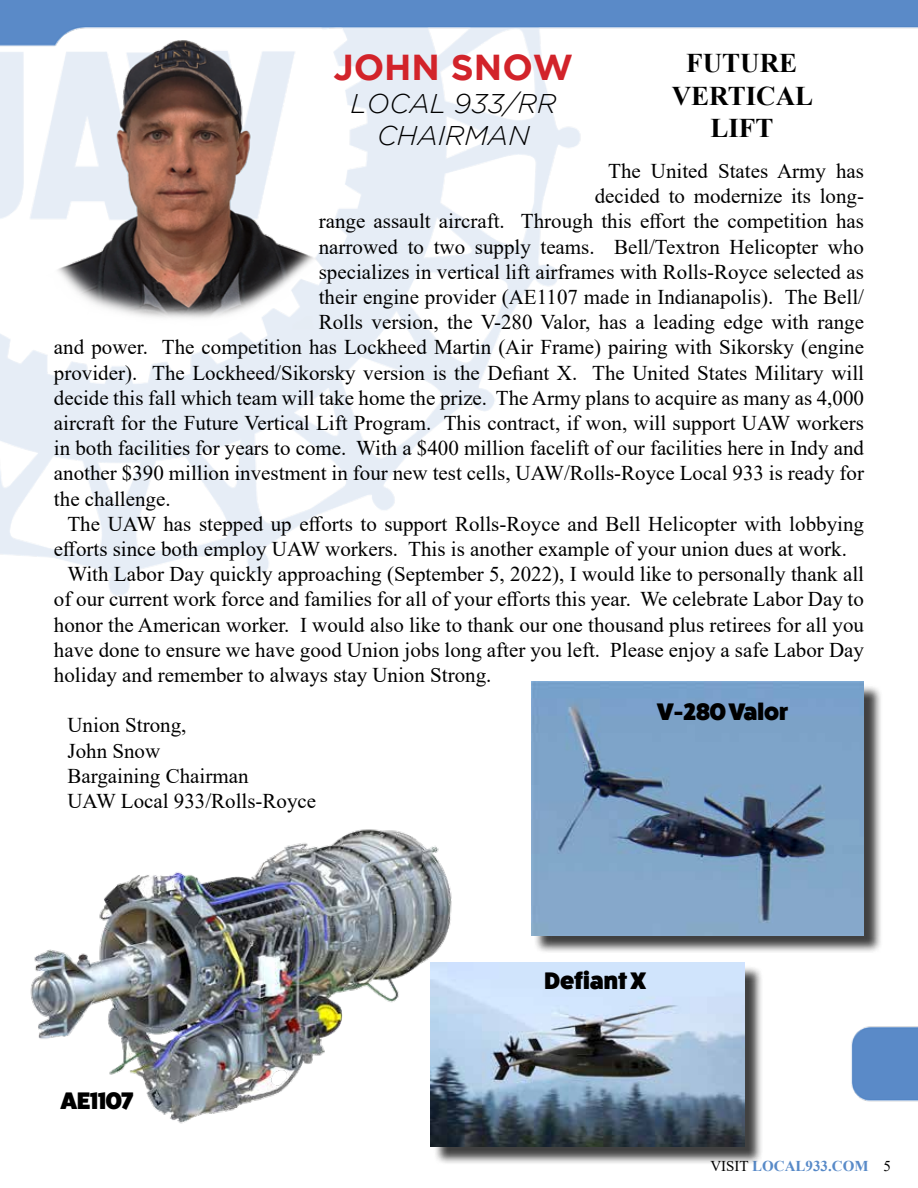
<style>
.page{position:relative;width:918px;height:1188px;background:#fff}
.page>*{position:absolute;margin:0;border:0;box-sizing:border-box;transform-origin:0 0}
.t1{font:700 36px "Gotham";color:#d2232a}
.t2{font:italic 300 27px/32.4px "Gotham";color:#000;text-align:center}
.t3{font:700 27px/32.4px "Times New Roman";color:#000;text-align:center}
.t4{font:800 24px "Fat Frank";color:#000}
.t5{font:21px/25.2px "Times New Roman";color:#000}
.t6{font:700 15px "Times New Roman";color:#588ac8}
.s1{font-weight:400;color:#000}
</style>
<div class="page">
<img style="left:0;top:0;width:918px;height:1102px">
<div style="left:433px;top:965px;width:331px;height:200px;background:#000;opacity:.75"></div>
<img style="left:500px;top:963px;width:245px;height:184px">
<div style="left:534px;top:684px;width:348px;height:270px;background:#000;opacity:.75"></div>
<img style="left:531px;top:682px;width:333px;height:253px">
<img style="left:0;top:725px;width:500px;height:440px">
<h1 class="t1" style="left:333px;top:47px;width:241px">JOHN SNOW</h1>
<p class="t2" style="left:350px;top:87px;width:207px">LOCAL 933/RR<br>CHAIRMAN</p>
<p class="t3" style="left:672px;top:46px;width:143px">FUTURE<br>VERTICAL<br>LIFT</p>
<p class="t5" style="left:608px;top:158px;width:257px">The United States Army has</p>
<p class="t5" style="left:595px;top:183px;width:271px">decided to modernize its long-</p>
<p class="t5" style="left:319px;top:208px;width:547px">range assault aircraft. Through this effort the competition has</p>
<p class="t5" style="left:319px;top:233px;width:547px">narrowed to two supply teams. Bell/Textron Helicopter who</p>
<p class="t5" style="left:319px;top:259px;width:547px">specializes in vertical lift airframes with Rolls-Royce selected as</p>
<p class="t5" style="left:319px;top:284px;width:547px">their engine provider (AE1107 made in Indianapolis). The Bell/</p>
<p class="t5" style="left:319px;top:309px;width:547px">Rolls version, the V-280 Valor, has a leading edge with range</p>
<p class="t5" style="left:54px;top:334px;width:812px">and power. The competition has Lockheed Martin (Air Frame) pairing with Sikorsky (engine</p>
<p class="t5" style="left:54px;top:359px;width:812px">provider). The Lockheed/Sikorsky version is the Defiant X. The United States Military will</p>
<p class="t5" style="left:54px;top:385px;width:812px">decide this fall which team will take home the prize. The Army plans to acquire as many as 4,000</p>
<p class="t5" style="left:54px;top:410px;width:811px">aircraft for the Future Vertical Lift Program. This contract, if won, will support UAW workers</p>
<p class="t5" style="left:54px;top:435px;width:812px">in both facilities for years to come. With a $400 million facelift of our facilities here in Indy and</p>
<p class="t5" style="left:54px;top:460px;width:812px">another $390 million investment in four new test cells, UAW/Rolls-Royce Local 933 is ready for</p>
<p class="t5" style="left:54px;top:485px;width:118px">the challenge.</p>
<p class="t5" style="left:68px;top:511px;width:798px">The UAW has stepped up efforts to support Rolls-Royce and Bell Helicopter with lobbying</p>
<p class="t5" style="left:54px;top:536px;width:794px">efforts since both employ UAW workers. This is another example of your union dues at work.</p>
<p class="t5" style="left:68px;top:561px;width:798px">With Labor Day quickly approaching (September 5, 2022), I would like to personally thank all</p>
<p class="t5" style="left:54px;top:586px;width:812px">of our current work force and families for all of your efforts this year. We celebrate Labor Day to</p>
<p class="t5" style="left:54px;top:611px;width:812px">honor the American worker. I would also like to thank our one thousand plus retirees for all you</p>
<p class="t5" style="left:54px;top:637px;width:812px">have done to ensure we have good Union jobs long after you left. Please enjoy a safe Labor Day</p>
<p class="t5" style="left:54px;top:662px;width:439px">holiday and remember to always stay Union Strong.</p>
<p class="t5" style="left:68px;top:712px;width:250px">Union Strong,<br>John Snow<br>Bargaining Chairman<br>UAW Local 933/Rolls-Royce</p>
<p class="t4" style="left:657px;top:698px;width:133px">V-280 Valor</p>
<p class="t4" style="left:61px;top:1087px;width:74px">AE1107</p>
<p class="t4" style="left:544px;top:967px;width:103px">Defiant X</p>
<p class="t6" style="left:710px;top:1156px;width:182px"><span class="s1">VISIT</span> LOCAL933.COM <span class="s1">5</span></p>
</div>
